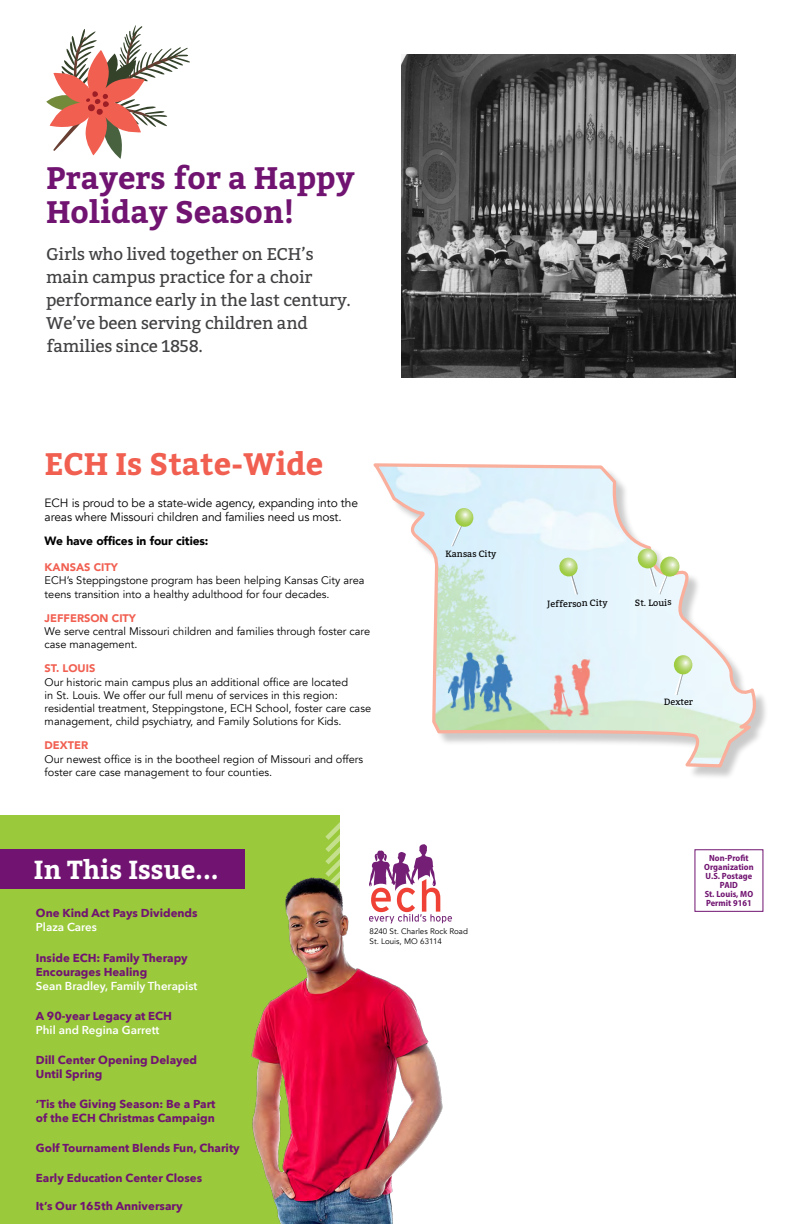
<style>
.page{position:relative;width:792px;height:1224px;background:#fff}
.page>*{position:absolute;margin:0;border:0;box-sizing:border-box;transform-origin:0 0}
.t1{font:700 31px/34px "Bitter";color:#711471}
.t2{font:700 31px "Bitter";color:#f15f51}
.t3{font:700 26px "Bitter";color:#fff}
.t4{font:17px/23px "Bitter";letter-spacing:-.01em;color:#414042}
.t5{font:12px/14px "Avenir";letter-spacing:-.01em;color:#000}
.t6{font:900 12px "Avenir";letter-spacing:-.01em;color:#000}
.t7{font:700 11.5px/14px "Avenir Next";color:#711471}
.t8{font:600 11.5px "Avenir Next";color:#fff}
.t9{font:11px/13.2px "Avenir";color:#000}
.t10{font:900 11px "Avenir";color:#f15f51}
.t11{font:9.1px "Bitter";letter-spacing:-.005em;color:#000}
.t12{font:9px/9px "Myriad Variable Concept";letter-spacing:.005em;color:#711471;text-align:center}
.t13{font:8px/10px "Avenir";color:#000}
</style>
<div class="page">
<hr style="left:791px;top:1164px;width:1px;height:60px;background:#711471">
<svg style="left:791px;top:1164px;width:1px;height:18px"></svg>
<div style="left:0;top:815px;width:339px;height:409px;background:#9aca3c"></div>
<div style="left:0;top:849px;width:244px;height:40px;background:#711471"></div>
<svg style="left:374px;top:844px;width:58px;height:15px"></svg>
<div style="left:694px;top:849px;width:69px;height:63px;border:1px solid #711471"></div>
<svg style="left:325px;top:815px;width:15px;height:44px"></svg>
<img style="left:401px;top:55px;width:334px;height:323px">
<div style="left:376px;top:465px;width:393px;height:316px;background:#000;opacity:.21"></div>
<svg style="left:373px;top:463px;width:386px;height:306px"></svg>
<svg style="left:673px;top:655px;width:20px;height:40px"></svg>
<svg style="left:558px;top:558px;width:21px;height:37px"></svg>
<svg style="left:636px;top:549px;width:44px;height:46px;background:#dbeacf"></svg>
<svg style="left:451px;top:508px;width:24px;height:38px"></svg>
<img style="left:244px;top:859px;width:208px;height:365px">
<svg style="left:46px;top:25px;width:144px;height:134px"></svg>
<h1 class="t1" style="left:46px;top:161px;width:310px">Prayers for a Happy<br>Holiday Season!</h1>
<h3 class="t4" style="left:46px;top:243px;width:307px">Girls who lived together on ECH’s main campus practice for a choir performance early in the last century.<br>We’ve been serving children and families since 1858.</h3>
<h1 class="t2" style="left:44px;top:446px;width:281px">ECH Is State-Wide</h1>
<p class="t5" style="left:45px;top:496px;width:315px">ECH is proud to be a state-wide agency, expanding into the areas where Missouri children and families need us most.</p>
<p class="t6" style="left:45px;top:530px;width:165px">We have offices in four cities:</p>
<p class="t10" style="left:45px;top:558px;width:75px">KANSAS CITY</p>
<p class="t9" style="left:45px;top:574px;width:321px">ECH’s Steppingstone program has been helping Kansas City area teens transition into a healthy adulthood for four decades.</p>
<p class="t10" style="left:45px;top:608px;width:93px">JEFFERSON CITY</p>
<p class="t9" style="left:45px;top:625px;width:327px">We serve central Missouri children and families through foster care case management.</p>
<p class="t10" style="left:45px;top:659px;width:52px">ST. LOUIS</p>
<p class="t9" style="left:45px;top:675px;width:328px">Our historic main campus plus an additional office are located<br>in St. Louis. We offer our full menu of services in this region: residential treatment, Steppingstone, ECH School, foster care case management, child psychiatry, and Family Solutions for Kids.</p>
<p class="t10" style="left:45px;top:736px;width:45px">DEXTER</p>
<p class="t9" style="left:45px;top:752px;width:320px">Our newest office is in the bootheel region of Missouri and offers foster care case management to four counties.</p>
<p class="t11" style="left:445px;top:549px;width:53px">Kansas City</p>
<p class="t11" style="left:547px;top:598px;width:62px">Jefferson City</p>
<p class="t11" style="left:635px;top:597px;width:38px">St. Louis</p>
<p class="t11" style="left:664px;top:696px;width:31px">Dexter</p>
<h2 class="t3" style="left:34px;top:854px;width:186px">In This Issue...</h2>
<p class="t12" style="left:704px;top:854px;width:51px">Non-Profit<br>Organization<br>U.S. Postage<br>PAID<br>St. Louis, MO<br>Permit 9161</p>
<p class="t13" style="left:370px;top:926px;width:100px">8240 St. Charles Rock Road<br>St. Louis, MO 63114</p>
<p class="t7" style="left:36px;top:906px;width:163px">One Kind Act Pays Dividends</p>
<p class="t8" style="left:36px;top:918px;width:62px">Plaza Cares</p>
<p class="t7" style="left:36px;top:950px;width:153px">Inside ECH: Family Therapy<br>Encourages Healing</p>
<p class="t8" style="left:36px;top:976px;width:163px">Sean Bradley, Family Therapist</p>
<p class="t7" style="left:36px;top:1008px;width:138px">A 90-year Legacy at ECH</p>
<p class="t8" style="left:36px;top:1020px;width:125px">Phil and Regina Garrett</p>
<p class="t7" style="left:36px;top:1053px;width:163px">Dill Center Opening Delayed<br>Until Spring</p>
<p class="t7" style="left:36px;top:1097px;width:181px">‘Tis the Giving Season: Be a Part of the ECH Christmas Campaign</p>
<p class="t7" style="left:36px;top:1141px;width:205px">Golf Tournament Blends Fun, Charity</p>
<p class="t7" style="left:36px;top:1171px;width:168px">Early Education Center Closes</p>
<p class="t7" style="left:36px;top:1199px;width:148px">It’s Our 165th Anniversary</p>
</div>
